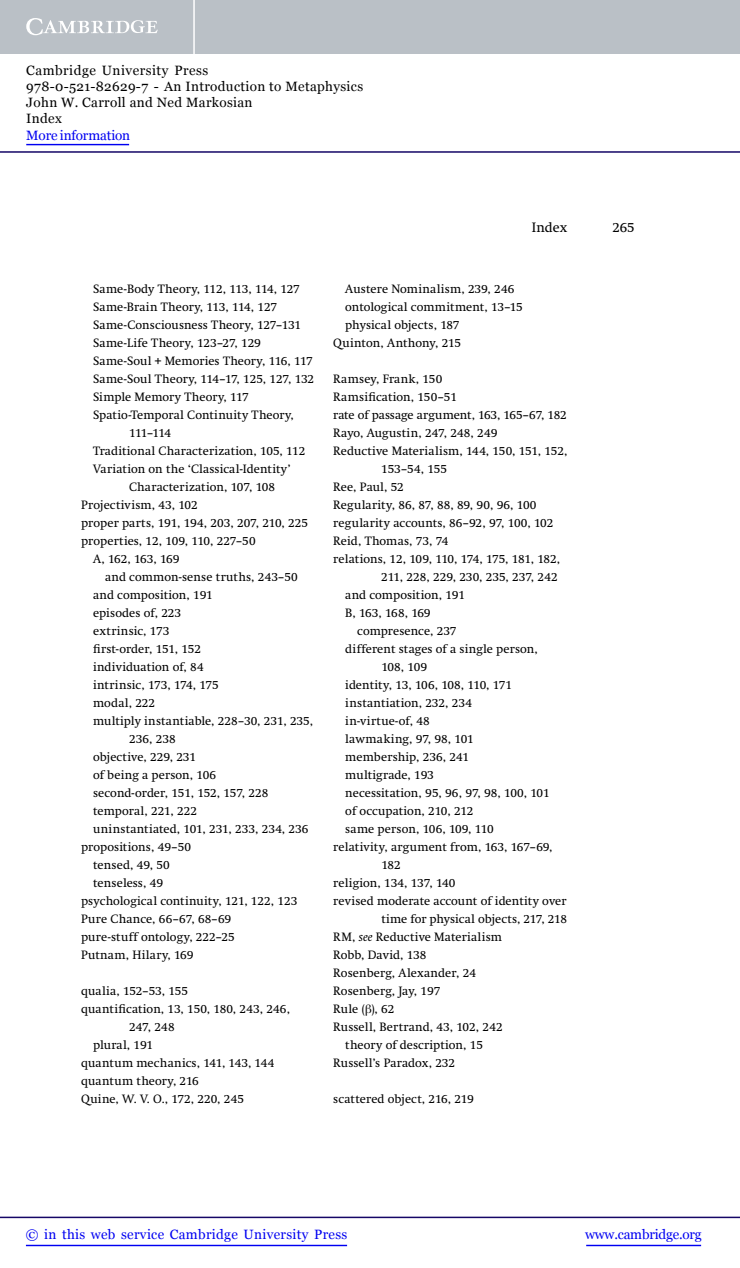
<style>
.page{position:relative;width:740px;height:1268px;background:#fff}
.page>*{position:absolute;margin:0;border:0;box-sizing:border-box;transform-origin:0 0}
.t1{font:13.5px/16.2px "Georgia";letter-spacing:.025em;color:#000}
.t2{font:13.5px "Georgia";letter-spacing:.025em;color:#0000f1}
.t3{font:13.5px "Georgia";letter-spacing:-.015em;color:#0000f1}
.t4{font:13.5px "Georgia";letter-spacing:-.01em;color:#0000f1}
.t5{font:13.5px "Swift";color:#000}
.t6{font:12px "Swift";letter-spacing:.005em;color:#000}
.t7{font:12px "Swift";letter-spacing:.03em;color:#000}
.t8{font:12px "Swift";letter-spacing:-.03em;color:#000}
.t9{font:12px "Swift";letter-spacing:.025em;color:#000}
.s1{font-style:italic}
.s2{font-family:"Gandhari Unicode"}
</style>
<div class="page">
<div style="left:0;top:0;width:740px;height:54px;background:#bac0c6"></div>
<svg style="left:26px;top:18px;width:132px;height:17px"></svg>
<hr style="left:193px;top:0;width:2px;height:54px;background:#fff">
<hr style="left:0;top:151px;width:740px;height:2px;background:#150666">
<hr style="left:586px;top:1244px;width:115px;height:2px;background:#0000f1">
<hr style="left:0;top:1216px;width:740px;height:2px;background:#150666">
<hr style="left:26px;top:1244px;width:321px;height:2px;background:#0000f1">
<hr style="left:26px;top:144px;width:103px;height:1px;background:#0000f1">
<p class="t1" style="left:26px;top:62px;width:338px">Cambridge University Press<br>978-0-521-82629-7 - An Introduction to Metaphysics<br>John W. Carroll and Ned Markosian<br>Index</p>
<p class="t4" style="left:26px;top:127px;width:105px">More information</p>
<p class="t5" style="left:532px;top:221px;width:37px">Index</p>
<p class="t5" style="left:612px;top:221px;width:24px">265</p>
<p class="t6" style="left:93px;top:284px;width:208px">Same-Body Theory, 112, 113, 114, 127</p>
<p class="t6" style="left:93px;top:302px;width:185px">Same-Brain Theory, 113, 114, 127</p>
<p class="t6" style="left:93px;top:320px;width:209px">Same-Consciousness Theory, 127 –131</p>
<p class="t6" style="left:93px;top:338px;width:169px">Same-Life Theory, 123–27, 129</p>
<p class="t6" style="left:93px;top:356px;width:221px">Same-Soul + Memories Theory, 116, 117</p>
<p class="t6" style="left:93px;top:374px;width:222px">Same-Soul Theory, 114–17, 125, 127, 132</p>
<p class="t6" style="left:93px;top:392px;width:157px">Simple Memory Theory, 117</p>
<p class="t6" style="left:93px;top:410px;width:202px">Spatio-Temporal Continuity Theory,</p>
<p class="t6" style="left:129px;top:428px;width:44px">111 –114</p>
<p class="t6" style="left:93px;top:446px;width:214px">Traditional Characterization, 105, 112</p>
<p class="t6" style="left:93px;top:464px;width:199px">Variation on the ‘Classical-Identity’</p>
<p class="t6" style="left:129px;top:482px;width:148px">Characterization, 107, 108</p>
<p class="t6" style="left:81px;top:500px;width:118px">Projectivism, 43, 102</p>
<p class="t6" style="left:81px;top:518px;width:228px">proper parts, 191, 194, 203, 207, 210, 225</p>
<p class="t6" style="left:81px;top:536px;width:176px">properties, 12, 109, 110, 227–50</p>
<p class="t8" style="left:93px;top:554px;width:88px">A, 162, 163, 169</p>
<p class="t6" style="left:105px;top:572px;width:194px">and common-sense truths, 243–50</p>
<p class="t6" style="left:93px;top:590px;width:121px">and composition, 191</p>
<p class="t6" style="left:93px;top:608px;width:90px">episodes of, 223</p>
<p class="t9" style="left:93px;top:626px;width:78px">extrinsic, 173</p>
<p class="t6" style="left:93px;top:644px;width:109px">first-order, 151, 152</p>
<p class="t6" style="left:93px;top:662px;width:112px">individuation of, 84</p>
<p class="t6" style="left:93px;top:680px;width:127px">intrinsic, 173, 174, 175</p>
<p class="t6" style="left:93px;top:698px;width:64px">modal, 222</p>
<p class="t6" style="left:93px;top:716px;width:221px">multiply instantiable, 228–30, 231, 235,</p>
<p class="t6" style="left:129px;top:734px;width:48px">236, 238</p>
<p class="t6" style="left:93px;top:752px;width:104px">objective, 229, 231</p>
<p class="t6" style="left:93px;top:770px;width:124px">of being a person, 106</p>
<p class="t6" style="left:93px;top:788px;width:177px">second-order, 151, 152, 157, 228</p>
<p class="t6" style="left:93px;top:806px;width:105px">temporal, 221, 222</p>
<p class="t6" style="left:93px;top:824px;width:217px">uninstantiated, 101, 231, 233, 234, 236</p>
<p class="t6" style="left:81px;top:842px;width:111px">propositions, 49–50</p>
<p class="t6" style="left:93px;top:860px;width:78px">tensed, 49, 50</p>
<p class="t6" style="left:93px;top:878px;width:71px">tenseless, 49</p>
<p class="t6" style="left:81px;top:896px;width:218px">psychological continuity, 121, 122, 123</p>
<p class="t6" style="left:81px;top:914px;width:151px">Pure Chance, 66–67, 68–69</p>
<p class="t6" style="left:81px;top:932px;width:155px">pure-stuff ontology, 222–25</p>
<p class="t7" style="left:81px;top:950px;width:114px">Putnam, Hilary, 169</p>
<p class="t6" style="left:81px;top:986px;width:108px">qualia, 152–53, 155</p>
<p class="t6" style="left:81px;top:1004px;width:210px">quantification, 13, 150, 180, 243, 246,</p>
<p class="t6" style="left:129px;top:1022px;width:47px">247, 248</p>
<p class="t6" style="left:93px;top:1040px;width:62px">plural, 191</p>
<p class="t6" style="left:81px;top:1058px;width:195px">quantum mechanics, 141, 143, 144</p>
<p class="t6" style="left:81px;top:1076px;width:119px">quantum theory, 216</p>
<p class="t6" style="left:81px;top:1094px;width:164px">Quine, W. V. O., 172, 220, 245</p>
<p class="t6" style="left:345px;top:284px;width:171px">Austere Nominalism, 239, 246</p>
<p class="t6" style="left:345px;top:302px;width:179px">ontological commitment, 13–15</p>
<p class="t6" style="left:345px;top:320px;width:116px">physical objects, 187</p>
<p class="t6" style="left:333px;top:338px;width:129px">Quinton, Anthony, 215</p>
<p class="t6" style="left:333px;top:374px;width:110px">Ramsey, Frank, 150</p>
<p class="t6" style="left:333px;top:392px;width:125px">Ramsification, 150–51</p>
<p class="t6" style="left:333px;top:410px;width:235px">rate of passage argument , 163 , 165–67 , 182</p>
<p class="t6" style="left:333px;top:428px;width:165px">Rayo, Augustin, 247, 248, 249</p>
<p class="t6" style="left:333px;top:446px;width:236px">Reductive Materialism , 144 , 150 , 151 , 152,</p>
<p class="t6" style="left:381px;top:464px;width:67px">153–54, 155</p>
<p class="t6" style="left:333px;top:482px;width:72px">Ree, Paul, 52</p>
<p class="t6" style="left:333px;top:500px;width:205px">Regularity, 86, 87, 88, 89, 90, 96, 100</p>
<p class="t6" style="left:333px;top:518px;width:222px">regularity accounts, 86–92, 97, 100, 102</p>
<p class="t6" style="left:333px;top:536px;width:117px">Reid, Thomas, 73, 74</p>
<p class="t6" style="left:333px;top:554px;width:228px">relations, 12, 109, 110, 174, 175, 181, 182,</p>
<p class="t6" style="left:381px;top:572px;width:178px">211, 228, 229, 230, 235, 237, 242</p>
<p class="t6" style="left:345px;top:590px;width:121px">and composition, 191</p>
<p class="t8" style="left:345px;top:608px;width:87px">B, 163, 168, 169</p>
<p class="t6" style="left:357px;top:626px;width:101px">compresence, 237</p>
<p class="t6" style="left:345px;top:644px;width:194px">different stages of a single person,</p>
<p class="t6" style="left:381px;top:662px;width:47px">108, 109</p>
<p class="t6" style="left:345px;top:680px;width:168px">identity, 13, 106, 108, 110, 171</p>
<p class="t6" style="left:345px;top:698px;width:128px">instantiation, 232, 234</p>
<p class="t7" style="left:345px;top:716px;width:86px">in-virtue-of, 48</p>
<p class="t6" style="left:345px;top:734px;width:130px">lawmaking, 97, 98, 101</p>
<p class="t6" style="left:345px;top:752px;width:125px">membership, 236, 241</p>
<p class="t6" style="left:345px;top:770px;width:90px">multigrade, 193</p>
<p class="t6" style="left:345px;top:788px;width:206px">necessitation, 95, 96, 97, 98, 100, 101</p>
<p class="t6" style="left:345px;top:806px;width:130px">of occupation, 210, 212</p>
<p class="t6" style="left:345px;top:824px;width:150px">same person, 106, 109, 110</p>
<p class="t6" style="left:333px;top:842px;width:221px">relativity, argument from, 163, 167–69,</p>
<p class="t6" style="left:381px;top:860px;width:21px">182</p>
<p class="t6" style="left:333px;top:878px;width:124px">religion, 134, 137, 140</p>
<p class="t6" style="left:333px;top:896px;width:235px">revised moderate account of identity over</p>
<p class="t6" style="left:381px;top:914px;width:187px">time for physical objects , 217 , 218</p>
<p class="t6" style="left:333px;top:932px;width:170px">RM, <span class="s1">see</span> Reductive Materialism</p>
<p class="t6" style="left:333px;top:950px;width:95px">Robb, David, 138</p>
<p class="t6" style="left:333px;top:968px;width:144px">Rosenberg, Alexander, 24</p>
<p class="t6" style="left:333px;top:986px;width:108px">Rosenberg, Jay, 197</p>
<p class="t6" style="left:333px;top:1004px;width:63px">Rule (<span class="s2">β</span>), 62</p>
<p class="t6" style="left:333px;top:1022px;width:171px">Russell, Bertrand, 43, 102, 242</p>
<p class="t6" style="left:345px;top:1040px;width:139px">theory of description, 15</p>
<p class="t6" style="left:333px;top:1058px;width:123px">Russell’s Paradox, 232</p>
<p class="t6" style="left:333px;top:1094px;width:142px">scattered object, 216, 219</p>
<p class="t2" style="left:26px;top:1226px;width:323px">© in this web service Cambridge University Press</p>
<p class="t3" style="left:585px;top:1226px;width:118px">www.cambridge.org</p>
</div>
